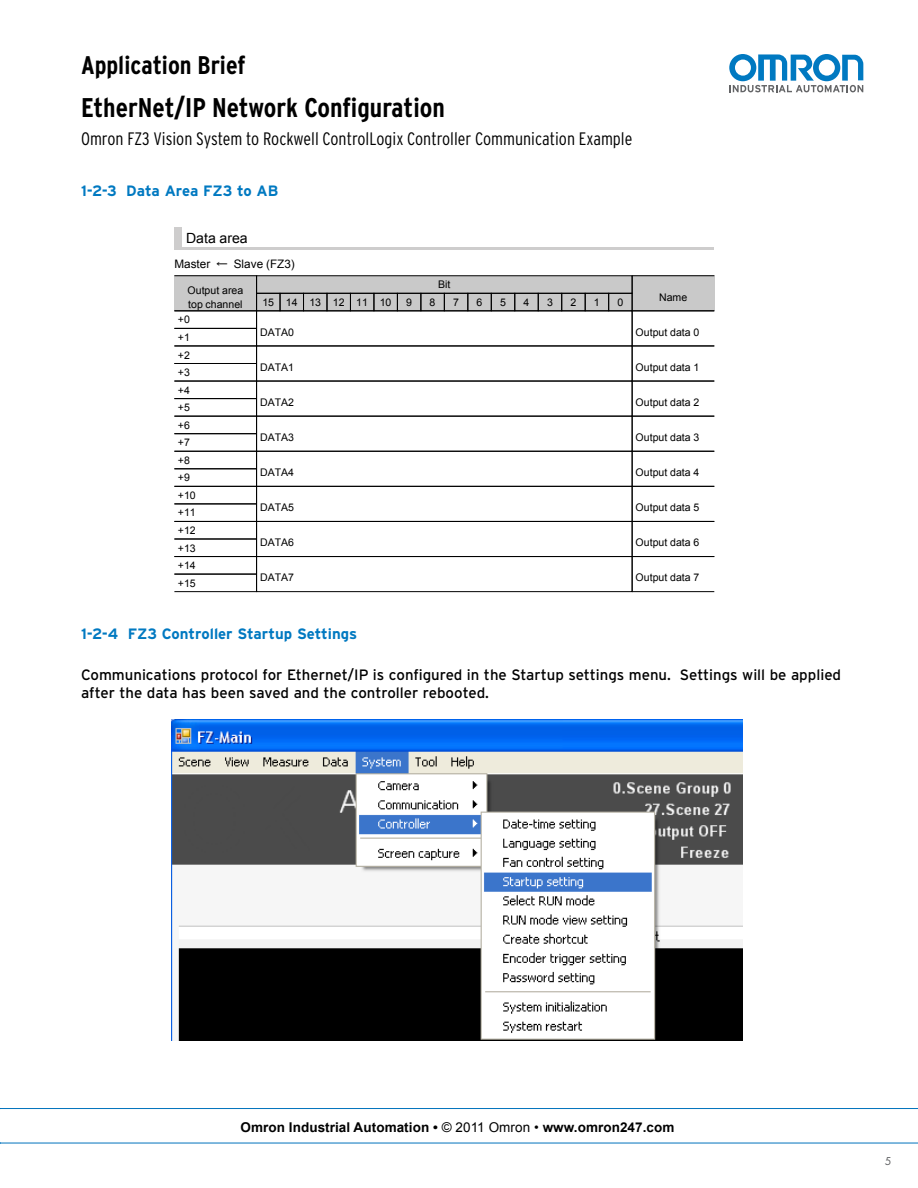
<style>
.page{position:relative;width:918px;height:1188px;background:#fff}
.page>*{position:absolute;margin:0;border:0;box-sizing:border-box;transform-origin:0 0}
.t1{font:700 condensed 27px "Interstate CE";color:#000}
.t2{font:700 condensed 25.5px "Interstate CE";color:#000}
.t3{font:300 condensed 18px "Interstate CE";color:#000}
.t4{font:15px/18px "Interstate";color:#000}
.Heading_3{font:700 15px "Interstate";color:#0079c1}
.t5{font:14.1px "Arial";color:#000}
.t6{font:700 13.5px "Arial";letter-spacing:.005em;color:#000}
.t7{font:12px "Futura";color:#5f6062}
.t8{font:11.7px "Arial";color:#000}
.t9{font:10.5px/17.5px "Arial";color:#000}
.s1{font-family:"MS Gothic"}
.s2{font-weight:400}
</style>
<div class="page">
<hr style="left:0;top:1143px;width:918px;height:1px;background:#0072bc">
<hr style="left:0;top:1108px;width:918px;height:1px;background:#0072bc">
<svg style="left:729px;top:54px;width:134px;height:38px"></svg>
<div style="left:174px;top:276px;width:83px;height:35px;background:#c9c9c9"></div>
<div style="left:257px;top:276px;width:375px;height:17px;background:#c9c9c9"></div>
<div style="left:632px;top:276px;width:82px;height:35px;background:#c9c9c9"></div>
<div style="left:257px;top:293px;width:23px;height:18px;background:#c9c9c9"></div>
<div style="left:280px;top:293px;width:24px;height:18px;background:#c9c9c9"></div>
<div style="left:304px;top:293px;width:23px;height:18px;background:#c9c9c9"></div>
<div style="left:327px;top:293px;width:23px;height:18px;background:#c9c9c9"></div>
<div style="left:350px;top:293px;width:24px;height:18px;background:#c9c9c9"></div>
<div style="left:374px;top:293px;width:23px;height:18px;background:#c9c9c9"></div>
<div style="left:397px;top:293px;width:24px;height:18px;background:#c9c9c9"></div>
<div style="left:421px;top:293px;width:23px;height:18px;background:#c9c9c9"></div>
<div style="left:444px;top:293px;width:24px;height:18px;background:#c9c9c9"></div>
<div style="left:468px;top:293px;width:23px;height:18px;background:#c9c9c9"></div>
<div style="left:491px;top:293px;width:24px;height:18px;background:#c9c9c9"></div>
<div style="left:515px;top:293px;width:23px;height:18px;background:#c9c9c9"></div>
<div style="left:538px;top:293px;width:24px;height:18px;background:#c9c9c9"></div>
<div style="left:562px;top:293px;width:23px;height:18px;background:#c9c9c9"></div>
<div style="left:585px;top:293px;width:24px;height:18px;background:#c9c9c9"></div>
<div style="left:609px;top:293px;width:23px;height:18px;background:#c9c9c9"></div>
<div style="left:174px;top:227px;width:540px;height:22px;background:#cecdcd"></div>
<div style="left:183px;top:225px;width:531px;height:22px;background:#fff"></div>
<hr style="left:174px;top:275px;width:83px;height:1px;background:#000">
<hr style="left:632px;top:276px;width:1px;height:316px;background:#000">
<hr style="left:632px;top:275px;width:82px;height:1px;background:#000">
<div style="left:256px;top:293px;width:24px;height:18px;border:1px solid #000"></div>
<div style="left:280px;top:293px;width:24px;height:18px;border:1px solid #000"></div>
<div style="left:303px;top:293px;width:24px;height:18px;border:1px solid #000"></div>
<div style="left:327px;top:293px;width:24px;height:18px;border:1px solid #000"></div>
<div style="left:350px;top:293px;width:24px;height:18px;border:1px solid #000"></div>
<div style="left:374px;top:293px;width:24px;height:18px;border:1px solid #000"></div>
<div style="left:397px;top:293px;width:24px;height:18px;border:1px solid #000"></div>
<div style="left:421px;top:293px;width:24px;height:18px;border:1px solid #000"></div>
<div style="left:444px;top:293px;width:24px;height:18px;border:1px solid #000"></div>
<div style="left:468px;top:293px;width:24px;height:18px;border:1px solid #000"></div>
<div style="left:491px;top:293px;width:24px;height:18px;border:1px solid #000"></div>
<div style="left:515px;top:293px;width:23px;height:18px;border:1px solid #000"></div>
<div style="left:538px;top:293px;width:24px;height:18px;border:1px solid #000"></div>
<div style="left:562px;top:293px;width:23px;height:18px;border:1px solid #000"></div>
<div style="left:585px;top:293px;width:24px;height:18px;border:1px solid #000"></div>
<div style="left:608px;top:293px;width:24px;height:18px;border:1px solid #000"></div>
<hr style="left:174px;top:311px;width:83px;height:1px;background:#000">
<div style="left:256px;top:311px;width:376px;height:35px;border:1px solid #000"></div>
<hr style="left:632px;top:311px;width:82px;height:1px;background:#000">
<hr style="left:174px;top:328px;width:83px;height:1px;background:#000">
<hr style="left:174px;top:346px;width:83px;height:1px;background:#000">
<hr style="left:632px;top:346px;width:82px;height:1px;background:#000">
<hr style="left:174px;top:363px;width:83px;height:1px;background:#000">
<hr style="left:174px;top:381px;width:83px;height:1px;background:#000">
<div style="left:256px;top:381px;width:376px;height:35px;border:1px solid #000"></div>
<hr style="left:632px;top:381px;width:82px;height:1px;background:#000">
<hr style="left:174px;top:398px;width:83px;height:1px;background:#000">
<hr style="left:174px;top:416px;width:83px;height:1px;background:#000">
<div style="left:256px;top:416px;width:376px;height:35px;border:1px solid #000"></div>
<hr style="left:632px;top:416px;width:82px;height:1px;background:#000">
<hr style="left:174px;top:433px;width:83px;height:1px;background:#000">
<hr style="left:174px;top:451px;width:83px;height:1px;background:#000">
<div style="left:256px;top:451px;width:376px;height:36px;border:1px solid #000"></div>
<hr style="left:632px;top:451px;width:82px;height:1px;background:#000">
<hr style="left:174px;top:469px;width:83px;height:1px;background:#000">
<hr style="left:174px;top:486px;width:83px;height:1px;background:#000">
<div style="left:256px;top:486px;width:376px;height:36px;border:1px solid #000"></div>
<hr style="left:632px;top:486px;width:82px;height:1px;background:#000">
<hr style="left:174px;top:504px;width:83px;height:1px;background:#000">
<hr style="left:174px;top:521px;width:83px;height:1px;background:#000">
<div style="left:256px;top:521px;width:376px;height:36px;border:1px solid #000"></div>
<hr style="left:632px;top:521px;width:82px;height:1px;background:#000">
<hr style="left:174px;top:539px;width:83px;height:1px;background:#000">
<hr style="left:174px;top:556px;width:83px;height:1px;background:#000">
<div style="left:256px;top:556px;width:376px;height:36px;border:1px solid #000"></div>
<hr style="left:632px;top:591px;width:82px;height:1px;background:#000">
<hr style="left:632px;top:556px;width:82px;height:1px;background:#000">
<hr style="left:174px;top:591px;width:83px;height:1px;background:#000">
<hr style="left:174px;top:574px;width:83px;height:1px;background:#000">
<img style="left:171px;top:719px;width:572px;height:322px">
<h2 class="t2" style="left:81px;top:50px;width:166px">Application Brief</h2>
<h1 class="t1" style="left:81px;top:91px;width:365px">EtherNet/IP Network Configuration</h1>
<h3 class="t3" style="left:81px;top:128px;width:553px">Omron FZ3 Vision System to Rockwell ControlLogix Controller Communication Example</h3>
<p class="Heading_3" style="left:81px;top:182px;width:199px">1-2-3 Data Area FZ3 to AB</p>
<p class="t5" style="left:186px;top:229px;width:63px">Data area</p>
<p class="t8" style="left:174px;top:256px;width:122px">Master <span class="s1">←</span> Slave (FZ3)</p>
<p class="t9" style="left:188px;top:283px;width:57px;line-height:14px">Output area top channel</p>
<p class="t9" style="left:438px;top:276px;width:14px">Bit</p>
<p class="t9" style="left:262px;top:294px;width:131px">15 14 13 12 11 10</p>
<p class="t9" style="left:406px;top:294px;width:7px">9</p>
<p class="t9" style="left:430px;top:294px;width:7px">8</p>
<p class="t9" style="left:453px;top:294px;width:7px">7</p>
<p class="t9" style="left:477px;top:294px;width:7px">6</p>
<p class="t9" style="left:500px;top:294px;width:7px">5</p>
<p class="t9" style="left:524px;top:294px;width:7px">4</p>
<p class="t9" style="left:547px;top:294px;width:7px">3</p>
<p class="t9" style="left:570px;top:294px;width:7px">2</p>
<p class="t9" style="left:594px;top:294px;width:7px">1</p>
<p class="t9" style="left:617px;top:294px;width:7px">0</p>
<p class="t9" style="left:178px;top:311px;width:14px">+0</p>
<p class="t9" style="left:659px;top:288px;width:30px">Name</p>
<p class="t9" style="left:178px;top:329px;width:14px">+1 +2</p>
<p class="t9" style="left:260px;top:323px;width:36px">DATA0</p>
<p class="t9" style="left:636px;top:323px;width:65px">Output data 0</p>
<p class="t9" style="left:178px;top:364px;width:14px">+3 +4</p>
<p class="t9" style="left:260px;top:358px;width:36px">DATA1</p>
<p class="t9" style="left:636px;top:358px;width:65px">Output data 1</p>
<p class="t9" style="left:178px;top:399px;width:14px">+5 +6</p>
<p class="t9" style="left:260px;top:394px;width:36px">DATA2</p>
<p class="t9" style="left:636px;top:394px;width:65px">Output data 2</p>
<p class="t9" style="left:178px;top:434px;width:14px">+7 +8</p>
<p class="t9" style="left:260px;top:429px;width:36px">DATA3</p>
<p class="t9" style="left:636px;top:429px;width:65px">Output data 3</p>
<p class="t9" style="left:178px;top:469px;width:19px">+9 +10</p>
<p class="t9" style="left:260px;top:464px;width:36px">DATA4</p>
<p class="t9" style="left:636px;top:464px;width:65px">Output data 4</p>
<p class="t9" style="left:178px;top:504px;width:19px">+11 +12</p>
<p class="t9" style="left:260px;top:499px;width:36px">DATA5</p>
<p class="t9" style="left:636px;top:499px;width:65px">Output data 5</p>
<p class="t9" style="left:178px;top:539px;width:19px">+13 +14</p>
<p class="t9" style="left:260px;top:534px;width:36px">DATA6</p>
<p class="t9" style="left:636px;top:534px;width:65px">Output data 6</p>
<p class="t9" style="left:178px;top:574px;width:19px">+15</p>
<p class="t9" style="left:260px;top:569px;width:36px">DATA7</p>
<p class="t9" style="left:636px;top:569px;width:65px">Output data 7</p>
<p class="Heading_3" style="left:81px;top:626px;width:278px">1-2-4 FZ3 Controller Startup Settings</p>
<p class="t4" style="left:81px;top:666px;width:762px">Communications protocol for Ethernet/IP is configured in the Startup settings menu. Settings will be applied after the data has been saved and the controller rebooted.</p>
<p class="t6" style="left:240px;top:1118px;width:436px">Omron Industrial Automation • <span class="s2">© 2011 Omron •</span> www.omron247.com</p>
<p class="t7" style="left:885px;top:1153px;width:8px">5</p>
</div>
